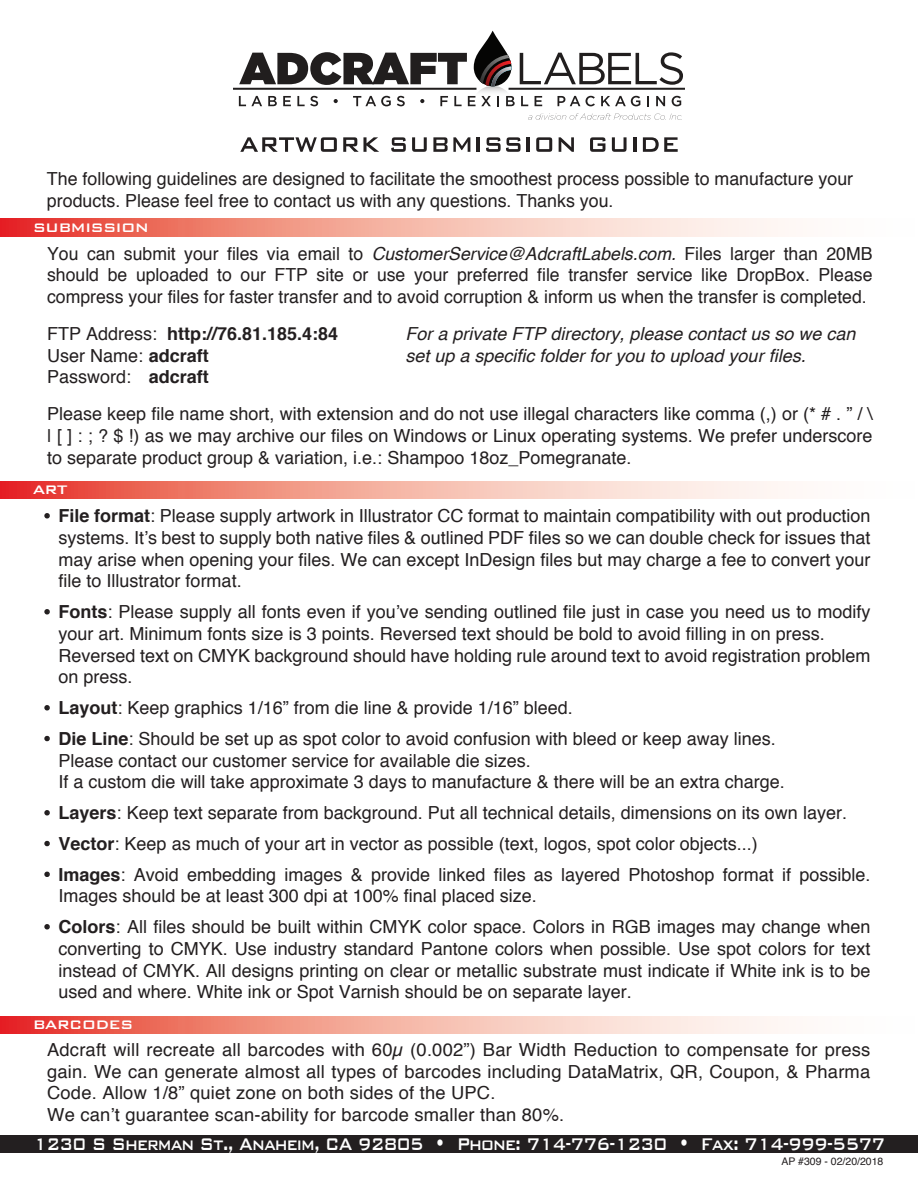
<style>
.page{position:relative;width:918px;height:1188px;background:#fff}
.page>*{position:absolute;margin:0;border:0;box-sizing:border-box;transform-origin:0 0}
.t1{font:500 22.5px "Bank Gothic";letter-spacing:-.05em;color:#fff;scale:.8 1}
.t2{font:18px/21.8px "Helvetica";color:#231f20}
.t3{font:italic 18px "Helvetica";color:#231f20}
.t4{font:700 18px/30.8px "Helvetica";color:#231f20}
.t5{font:500 16.5px "Bank Gothic";letter-spacing:-.05em;color:#fff}
.t6{font:10.5px "Helvetica";color:#231f20}
.s1{font-style:italic}
.s2{font-weight:400}
.s3{font-weight:700}
</style>
<div class="page">
<svg style="left:0;top:481px;width:785px;height:18px;background:#f3a79b"></svg>
<svg style="left:0;top:219px;width:785px;height:17px;background:#f3a79b"></svg>
<svg style="left:0;top:1016px;width:785px;height:18px;background:#f3a79b"></svg>
<div style="left:0;top:1135px;width:918px;height:18px;background:#231f20"></div>
<svg style="left:44px;top:513px;width:6px;height:6px"></svg>
<svg style="left:44px;top:609px;width:6px;height:6px"></svg>
<svg style="left:44px;top:705px;width:6px;height:6px"></svg>
<svg style="left:44px;top:735px;width:6px;height:7px"></svg>
<svg style="left:44px;top:810px;width:6px;height:6px"></svg>
<svg style="left:44px;top:840px;width:6px;height:7px"></svg>
<svg style="left:44px;top:871px;width:6px;height:6px"></svg>
<svg style="left:44px;top:924px;width:6px;height:6px"></svg>
<hr style="left:233px;top:88px;width:243px;height:2px;background:#211e1e">
<hr style="left:509px;top:88px;width:176px;height:2px;background:#211e1e">
<svg style="left:474px;top:31px;width:38px;height:55px"></svg>
<svg style="left:239px;top:52px;width:444px;height:100px"></svg>
<p class="t2" style="left:47px;top:168px;width:808px;line-height:22.5px">The following guidelines are designed to facilitate the smoothest process possible to manufacture your products. Please feel free to contact us with any questions. Thanks you.</p>
<p class="t5" style="left:33px;top:215px;width:118px">SUBMISSION</p>
<p class="t2" style="left:47px;top:243px;width:827px;text-align:justify">You can submit your files via email to <span class="s1">CustomerService@AdcraftLabels.com.</span> Files larger than 20MB should be uploaded to our FTP site or use your preferred file transfer service like DropBox. Please compress your files for faster transfer and to avoid corruption &amp; inform us when the transfer is completed.</p>
<p class="t4" style="left:47px;top:318px;width:293px"><span class="s2">FTP Address:</span> http://76.81.185.4:84</p>
<p class="t3" style="left:405px;top:319px;width:452px">For a private FTP directory, please contact us so we can</p>
<p class="t2" style="left:47px;top:345px;width:163px">User Name: <span class="s3">adcraft</span></p>
<p class="t3" style="left:405px;top:341px;width:402px">set up a specific folder for you to upload your files.</p>
<p class="t2" style="left:47px;top:359px;width:827px;line-height:36.8px">Password: <span class="s3">adcraft<br></span>Please keep file name short, with extension and do not use illegal characters like comma (,) or (* # . ” / \</p>
<p class="t2" style="left:47px;top:425px;width:827px">| [ ] : ; ? $ !) as we may archive our files on Windows or Linux operating systems. We prefer underscore to separate product group &amp; variation, i.e.: Shampoo 18oz_Pomegranate.</p>
<p class="t5" style="left:33px;top:477px;width:36px">ART</p>
<p class="t4" style="left:44px;top:501px;width:8px">•</p>
<p class="t4" style="left:44px;top:597px;width:8px">•</p>
<p class="t4" style="left:44px;top:693px;width:8px">• •</p>
<p class="t4" style="left:44px;top:798px;width:8px;text-align:justify">• • •</p>
<p class="t4" style="left:44px;top:912px;width:8px">•</p>
<p class="t2" style="left:59px;top:506px;width:813px;text-align:justify"><span class="s3">File format</span>: Please supply artwork in Illustrator CC format to maintain compatibility with out production systems. It’s best to supply both native files &amp; outlined PDF files so we can double check for issues that may arise when opening your files. We can except InDesign files but may charge a fee to convert your file to Illustrator format.</p>
<p class="t2" style="left:59px;top:602px;width:813px"><span class="s3">Fonts</span>: Please supply all fonts even if you’ve sending outlined file just in case you need us to modify your art. Minimum fonts size is 3 points. Reversed text should be bold to avoid filling in on press.<br>Reversed text on CMYK background should have holding rule around text to avoid registration problem on press.</p>
<p class="t2" style="left:59px;top:693px;width:719px;line-height:30.8px"><span class="s3">Layout</span>: Keep graphics 1/16” from die line &amp; provide 1/16” bleed.<br><span class="s3">Die Line</span>: Should be set up as spot color to avoid confusion with bleed or keep away lines.</p>
<p class="t2" style="left:59px;top:750px;width:728px">Please contact our customer service for available die sizes.<br>If a custom die will take approximate 3 days to manufacture &amp; there will be an extra charge.</p>
<p class="t2" style="left:59px;top:798px;width:813px;line-height:30.8px"><span class="s3">Layers</span>: Keep text separate from background. Put all technical details, dimensions on its own layer.<br><span class="s3">Vector</span>: Keep as much of your art in vector as possible (text, logos, spot color objects...)<br><span class="s3">Images</span>: Avoid embedding images &amp; provide linked files as layered Photoshop format if possible.</p>
<p class="t2" style="left:59px;top:881px;width:813px;line-height:30.8px">Images should be at least 300 dpi at 100% final placed size.<br><span class="s3">Colors</span>: All files should be built within CMYK color space. Colors in RGB images may change when</p>
<p class="t2" style="left:59px;top:938px;width:813px;text-align:justify">converting to CMYK. Use industry standard Pantone colors when possible. Use spot colors for text instead of CMYK. All designs printing on clear or metallic substrate must indicate if White ink is to be used and where. White ink or Spot Varnish should be on separate layer.</p>
<p class="t5" style="left:33px;top:1012px;width:102px">BARCODES</p>
<p class="t2" style="left:47px;top:1039px;width:825px">Adcraft will recreate all barcodes with 60µ (0.002”) Bar Width Reduction to compensate for press gain. We can generate almost all types of barcodes including DataMatrix, QR, Coupon, &amp; Pharma Code. Allow 1/8” quiet zone on both sides of the UPC.<br>We can’t guarantee scan-ability for barcode smaller than 80%.</p>
<p class="t1" style="left:34px;top:1127px;width:1066px">1230 S Sherman St., Anaheim, CA 92805 • Phone: 714-776-1230 • Fax: 714-999-5577</p>
<p class="t6" style="left:781px;top:1153px;width:104px">AP #309 - 02/20/2018</p>
</div>
